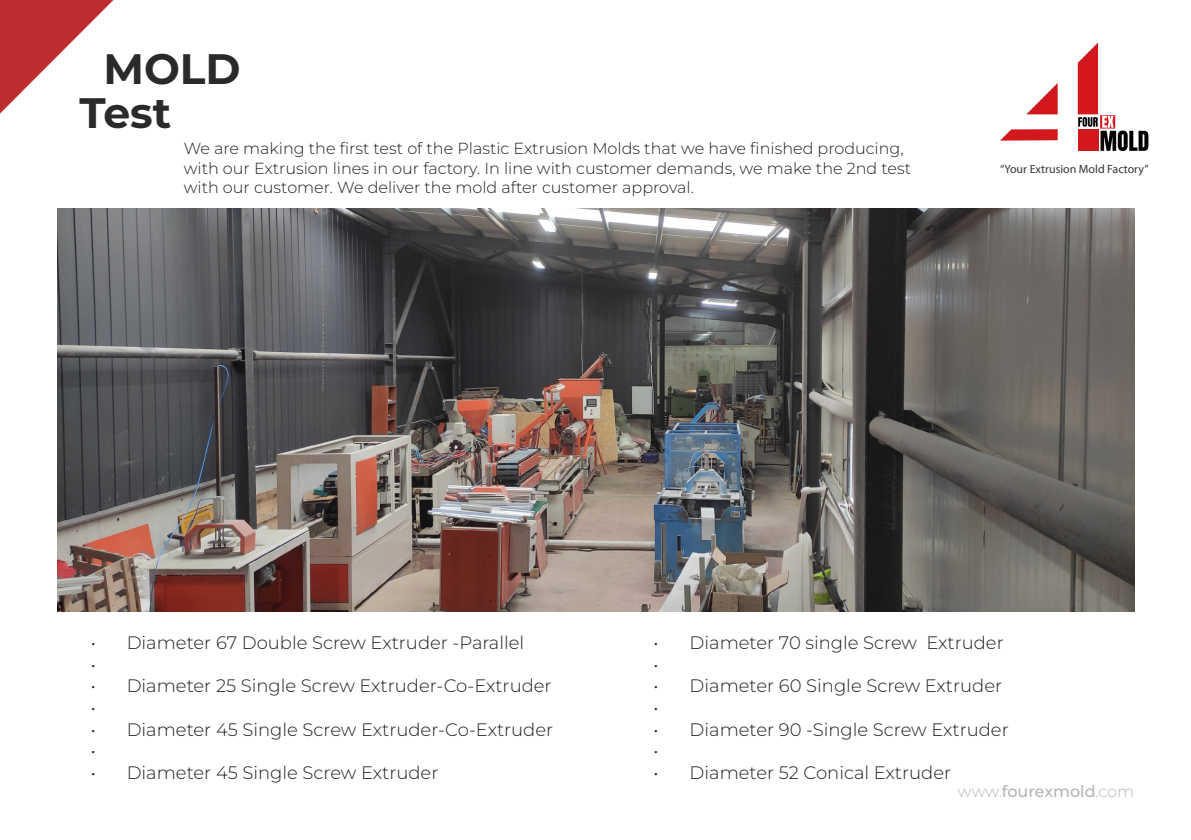
<style>
.page{position:relative;width:1191px;height:840px;background:#fff}
.page>*{position:absolute;margin:0;border:0;box-sizing:border-box;transform-origin:0 0}
.Big_Title{font:700 42.6px/43.8px "Montserrat";color:#2b292a}
.t1{font:300 18px "Montserrat";color:#231f20}
.Text_Paragraph{font:300 16px/19.2px "Montserrat";color:#231f20}
.t2{font:500 16px "Montserrat";color:#b4b5b8}
.t3{font:12px "Myriad Pro";color:#353535}
.s1{font-weight:300}
</style>
<div class="page">
<img style="left:58px;top:208px;width:1076px;height:403px">
<svg style="left:0;top:0;width:113px;height:113px"></svg>
<svg style="left:1001px;top:129px;width:56px;height:11px"></svg>
<svg style="left:1026px;top:83px;width:31px;height:31px"></svg>
<svg style="left:1077px;top:43px;width:71px;height:108px"></svg>
<p class="Big_Title" style="left:79px;top:46px;width:163px;text-indent:24px">MOLD<br>Test</p>
<p class="Text_Paragraph" style="left:184px;top:139px;width:729px">We are making the first test of the Plastic Extrusion Molds that we have finished producing, with our Extrusion lines in our factory. In line with customer demands, we make the 2nd test with our customer. We deliver the mold after customer approval.</p>
<p class="t3" style="left:1000px;top:162px;width:150px">“Your Extrusion Mold Factory”</p>
<p class="t1" style="left:91px;top:630px;width:435px">• Diameter 67 Double Screw Extruder -Parallel</p>
<p class="t1" style="left:91px;top:652px;width:7px">•</p>
<p class="t1" style="left:91px;top:673px;width:462px">• Diameter 25 Single Screw Extruder-Co-Extruder</p>
<p class="t1" style="left:91px;top:695px;width:7px">•</p>
<p class="t1" style="left:91px;top:717px;width:464px">• Diameter 45 Single Screw Extruder-Co-Extruder</p>
<p class="t1" style="left:91px;top:738px;width:7px">•</p>
<p class="t1" style="left:91px;top:760px;width:349px">• Diameter 45 Single Screw Extruder</p>
<p class="t1" style="left:653px;top:630px;width:352px">• Diameter 70 single Screw Extruder</p>
<p class="t1" style="left:653px;top:652px;width:7px">•</p>
<p class="t1" style="left:653px;top:673px;width:350px">• Diameter 60 Single Screw Extruder</p>
<p class="t1" style="left:653px;top:695px;width:7px">•</p>
<p class="t1" style="left:653px;top:717px;width:357px">• Diameter 90 -Single Screw Extruder</p>
<p class="t1" style="left:653px;top:738px;width:7px">•</p>
<p class="t1" style="left:653px;top:760px;width:299px">• Diameter 52 Conical Extruder</p>
<p class="t2" style="left:958px;top:780px;width:178px"><span class="s1">www.</span>fourexmold<span class="s1">.com</span></p>
</div>
